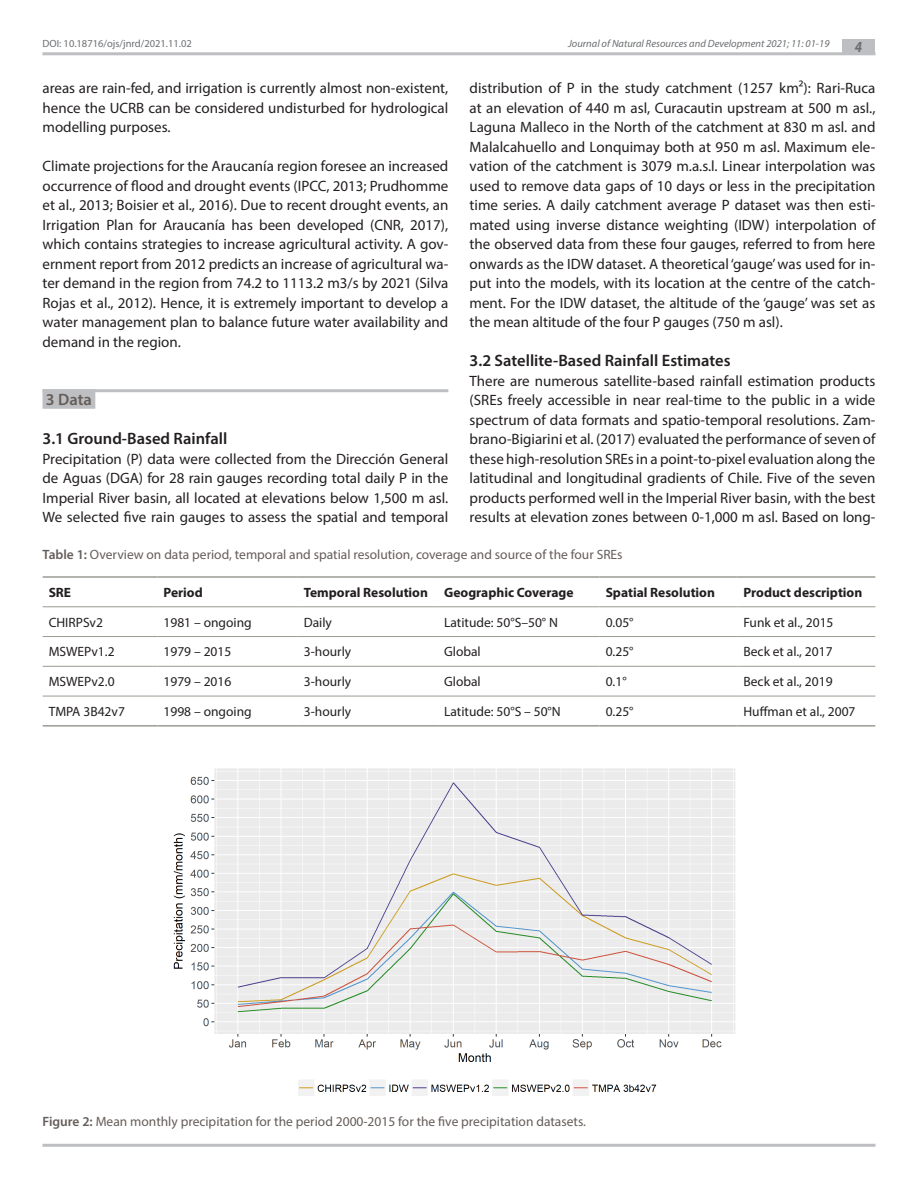
<style>
.page{position:relative;width:918px;height:1188px;background:#fff}
.page>*{position:absolute;margin:0;border:0;box-sizing:border-box;transform-origin:0 0}
.IP_Second_Headline{font:600 16.5px "Myriad Pro";color:#231f20}
.IP_Chapter{font:600 16.5px "Myriad Pro";color:#655d59}
.t1{font:italic 700 15.45px "Myriad Pro";color:#6c6e71;scale:.88 1}
.IP_Normal___Copy_Tex{font:15px/19.5px "Myriad Pro";color:#231f20;text-align:justify}
.IP_Abstract{font:13.5px "Myriad Pro";color:#231f20}
.t2{font:13.5px "Myriad Pro";color:#655d59}
.IP_Abstract-2{font:700 13.5px "Myriad Pro";color:#231f20}
.t3{font:italic 10.5px "Myriad Pro";color:#6c6e71}
.t4{font:10.5px "Myriad Pro";color:#6c6e71}
.s1{font-weight:600}
</style>
<div class="page">
<hr style="left:43px;top:1144px;width:832px;height:3px;background:#bebfc2">
<hr style="left:43px;top:52px;width:832px;height:3px;background:#bebfc2">
<div style="left:842px;top:39px;width:33px;height:15px;background:#bebfc2"></div>
<hr style="left:43px;top:389px;width:405px;height:3px;background:#bebfc2">
<div style="left:43px;top:389px;width:52px;height:20px;background:#bebfc2"></div>
<hr style="left:43px;top:576px;width:114px;height:2px;background:#989c90">
<hr style="left:158px;top:576px;width:140px;height:2px;background:#989c90">
<hr style="left:298px;top:576px;width:140px;height:2px;background:#989c90">
<hr style="left:438px;top:576px;width:162px;height:2px;background:#989c90">
<hr style="left:600px;top:576px;width:138px;height:2px;background:#989c90">
<hr style="left:738px;top:576px;width:137px;height:2px;background:#989c90">
<hr style="left:43px;top:725px;width:114px;height:2px;background:#989c90">
<hr style="left:158px;top:725px;width:140px;height:2px;background:#989c90">
<hr style="left:298px;top:725px;width:140px;height:2px;background:#989c90">
<hr style="left:438px;top:725px;width:162px;height:2px;background:#989c90">
<hr style="left:600px;top:725px;width:138px;height:2px;background:#989c90">
<hr style="left:738px;top:725px;width:137px;height:2px;background:#989c90">
<hr style="left:43px;top:606px;width:114px;height:1px;background:#989c90">
<hr style="left:158px;top:606px;width:140px;height:1px;background:#989c90">
<hr style="left:298px;top:606px;width:140px;height:1px;background:#989c90">
<hr style="left:438px;top:606px;width:162px;height:1px;background:#989c90">
<hr style="left:600px;top:606px;width:138px;height:1px;background:#989c90">
<hr style="left:738px;top:606px;width:137px;height:1px;background:#989c90">
<hr style="left:43px;top:636px;width:114px;height:1px;background:#989c90">
<hr style="left:158px;top:636px;width:140px;height:1px;background:#989c90">
<hr style="left:298px;top:636px;width:140px;height:1px;background:#989c90">
<hr style="left:438px;top:636px;width:162px;height:1px;background:#989c90">
<hr style="left:600px;top:636px;width:138px;height:1px;background:#989c90">
<hr style="left:738px;top:636px;width:137px;height:1px;background:#989c90">
<hr style="left:43px;top:666px;width:114px;height:1px;background:#989c90">
<hr style="left:158px;top:666px;width:140px;height:1px;background:#989c90">
<hr style="left:298px;top:666px;width:140px;height:1px;background:#989c90">
<hr style="left:438px;top:666px;width:162px;height:1px;background:#989c90">
<hr style="left:600px;top:666px;width:138px;height:1px;background:#989c90">
<hr style="left:738px;top:666px;width:137px;height:1px;background:#989c90">
<hr style="left:43px;top:696px;width:114px;height:1px;background:#989c90">
<hr style="left:158px;top:696px;width:140px;height:1px;background:#989c90">
<hr style="left:298px;top:696px;width:140px;height:1px;background:#989c90">
<hr style="left:438px;top:696px;width:162px;height:1px;background:#989c90">
<hr style="left:600px;top:696px;width:138px;height:1px;background:#989c90">
<hr style="left:738px;top:696px;width:137px;height:1px;background:#989c90">
<img style="left:173px;top:768px;width:562px;height:328px">
<p class="t4" style="left:43px;top:37px;width:151px">DOI: 10.18716/ojs/jnrd/2021.11.02</p>
<p class="t3" style="left:568px;top:37px;width:263px">Journal of Natural Resources and Development 2021; 11: 01-19</p>
<p class="t1" style="left:855px;top:36px;width:10px">4</p>
<p class="IP_Normal___Copy_Tex" style="left:43px;top:78px;width:407px">areas are rain-fed, and irrigation is currently almost non-existent, hence the UCRB can be considered undisturbed for hydrological modelling purposes.</p>
<p class="IP_Normal___Copy_Tex" style="left:43px;top:156px;width:407px">Climate projections for the Araucanía region foresee an increased occurrence of flood and drought events (IPCC, 2013; Prudhomme et al., 2013; Boisier et al., 2016). Due to recent drought events, an Irrigation Plan for Araucanía has been developed (CNR, 2017), which contains strategies to increase agricultural activity. A gov&shy;ernment report from 2012 predicts an increase of agricultural wa&shy;ter demand in the region from 74.2 to 1113.2 m3/s by 2021 (Silva Rojas et al., 2012). Hence, it is extremely important to develop a water management plan to balance future water availability and demand in the region.</p>
<p class="IP_Normal___Copy_Tex" style="left:470px;top:78px;width:407px">distribution of P in the study catchment (1257 km²): Rari-Ruca at an elevation of 440 m asl, Curacautin upstream at 500 m asl., Laguna Malleco in the North of the catchment at 830 m asl. and Malalcahuello and Lonquimay both at 950 m asl. Maximum ele&shy;vation of the catchment is 3079 m.a.s.l. Linear interpolation was used to remove data gaps of 10 days or less in the precipitation time series. A daily catchment average P dataset was then esti&shy;mated using inverse distance weighting (IDW) interpolation of the observed data from these four gauges, referred to from here onwards as the IDW dataset. A theoretical ‘gauge’ was used for in&shy;put into the models, with its location at the centre of the catch&shy;ment. For the IDW dataset, the altitude of the ‘gauge’ was set as the mean altitude of the four P gauges (750 m asl).</p>
<p class="IP_Second_Headline" style="left:470px;top:350px;width:263px">3.2 Satellite-Based Rainfall Estimates</p>
<p class="IP_Normal___Copy_Tex" style="left:470px;top:370px;width:407px">There are numerous satellite-based rainfall estimation products (SREs freely accessible in near real-time to the public in a wide spectrum of data formats and spatio-temporal resolutions. Zam&shy;brano-Bigiarini et al. (2017) evaluated the performance of seven of these high-resolution SREs in a point-to-pixel evaluation along the latitudinal and longitudinal gradients of Chile. Five of the seven products performed well in the Imperial River basin, with the best results at elevation zones between 0-1,000 m asl. Based on long-</p>
<h1 class="IP_Chapter" style="left:46px;top:389px;width:47px">3 Data</h1>
<p class="IP_Second_Headline" style="left:43px;top:428px;width:186px">3.1 Ground-Based Rainfall</p>
<p class="IP_Normal___Copy_Tex" style="left:43px;top:448px;width:407px">Precipitation (P) data were collected from the Dirección General de Aguas (DGA) for 28 rain gauges recording total daily P in the Imperial River basin, all located at elevations below 1,500 m asl.<br>We selected five rain gauges to assess the spatial and temporal</p>
<p class="t2" style="left:43px;top:546px;width:582px"><span class="s1">Table 1:</span> Overview on data period, temporal and spatial resolution, coverage and source of the four SREs</p>
<p class="IP_Abstract-2" style="left:49px;top:584px;width:24px">SRE</p>
<p class="IP_Abstract-2" style="left:164px;top:584px;width:41px">Period</p>
<p class="IP_Abstract-2" style="left:304px;top:584px;width:126px">Temporal Resolution</p>
<p class="IP_Abstract-2" style="left:444px;top:584px;width:131px">Geographic Coverage</p>
<p class="IP_Abstract-2" style="left:606px;top:584px;width:111px">Spatial Resolution</p>
<p class="IP_Abstract-2" style="left:744px;top:584px;width:120px">Product description</p>
<p class="IP_Abstract" style="left:49px;top:614px;width:56px">CHIRPSv2</p>
<p class="IP_Abstract" style="left:164px;top:614px;width:90px">1981 – ongoing</p>
<p class="IP_Abstract" style="left:304px;top:614px;width:30px">Daily</p>
<p class="IP_Abstract" style="left:444px;top:614px;width:115px">Latitude: 50°S–50° N</p>
<p class="IP_Abstract" style="left:606px;top:614px;width:29px">0.05°</p>
<p class="IP_Abstract" style="left:744px;top:614px;width:92px">Funk et al., 2015</p>
<p class="IP_Abstract" style="left:49px;top:644px;width:67px">MSWEPv1.2</p>
<p class="IP_Abstract" style="left:164px;top:644px;width:69px">1979 – 2015</p>
<p class="IP_Abstract" style="left:304px;top:644px;width:49px">3-hourly</p>
<p class="IP_Abstract" style="left:444px;top:644px;width:38px">Global</p>
<p class="IP_Abstract" style="left:606px;top:644px;width:29px">0.25°</p>
<p class="IP_Abstract" style="left:744px;top:644px;width:91px">Beck et al., 2017</p>
<p class="IP_Abstract" style="left:49px;top:673px;width:67px">MSWEPv2.0</p>
<p class="IP_Abstract" style="left:164px;top:673px;width:69px">1979 – 2016</p>
<p class="IP_Abstract" style="left:304px;top:673px;width:49px">3-hourly</p>
<p class="IP_Abstract" style="left:444px;top:673px;width:38px">Global</p>
<p class="IP_Abstract" style="left:606px;top:673px;width:22px">0.1°</p>
<p class="IP_Abstract" style="left:744px;top:673px;width:91px">Beck et al., 2019</p>
<p class="IP_Abstract" style="left:49px;top:703px;width:78px">TMPA 3B42v7</p>
<p class="IP_Abstract" style="left:164px;top:703px;width:90px">1998 – ongoing</p>
<p class="IP_Abstract" style="left:304px;top:703px;width:49px">3-hourly</p>
<p class="IP_Abstract" style="left:444px;top:703px;width:118px">Latitude: 50°S – 50°N</p>
<p class="IP_Abstract" style="left:606px;top:703px;width:29px">0.25°</p>
<p class="IP_Abstract" style="left:744px;top:703px;width:114px">Huffman et al., 2007</p>
<p class="t2" style="left:43px;top:1113px;width:545px"><span class="s1">Figure 2:</span> Mean monthly precipitation for the period 2000-2015 for the five precipitation datasets.</p>
</div>
